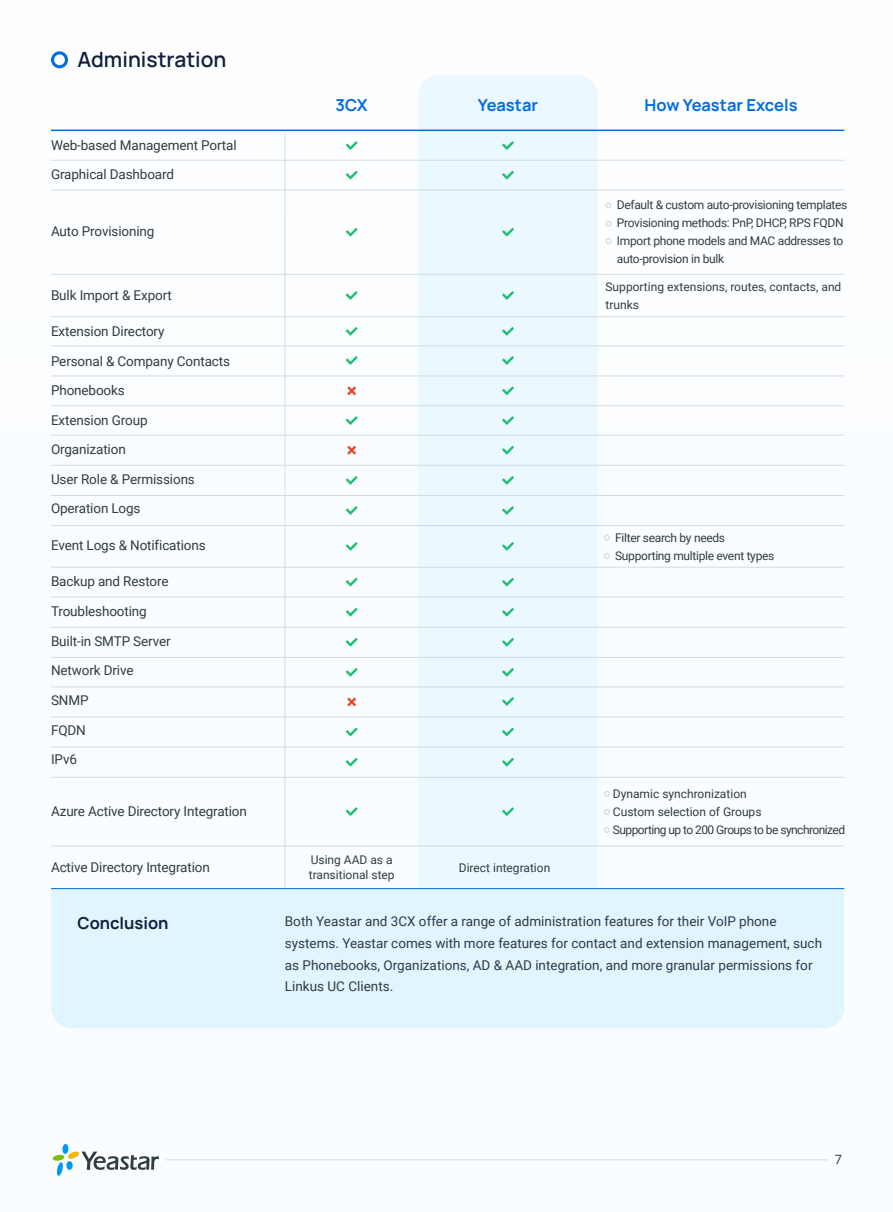
<style>
.page{position:relative;width:893px;height:1212px;background:#f5fcff}
.page>*{position:absolute;margin:0;border:0;box-sizing:border-box;transform-origin:0 0}
.三级标题{font:600 21px "Manrope";color:#101f3a}
.正文标题{font:700 16.5px "Manrope";color:#006ee1}
.正文标题-2{font:700 16.5px "Manrope";color:#101f3a}
.正文{font:13.5px/21.8px "Roboto";letter-spacing:-.01em;color:#303c42}
.t1{font:12.75px "Roboto";color:#303c42}
.小字{font:12px/18px "Roboto";letter-spacing:-.025em;color:#303c42}
.小字-2{font:12px/18px "Roboto";color:#303c42}
</style>
<div class="page">
<svg style="left:52px;top:1144px;width:107px;height:32px"></svg>
<hr style="left:166px;top:1159px;width:662px;height:1px;background:#d5dae5">
<div style="left:51px;top:889px;width:793px;height:139px;background:#e0f5ff"></div>
<div style="left:418px;top:129px;width:180px;height:717px;background:#ebf8ff"></div>
<hr style="left:51px;top:160px;width:793px;height:1px;background:#d5dae5">
<hr style="left:51px;top:190px;width:793px;height:1px;background:#d5dae5">
<hr style="left:51px;top:274px;width:793px;height:1px;background:#d5dae5">
<hr style="left:51px;top:316px;width:793px;height:1px;background:#d5dae5">
<hr style="left:51px;top:376px;width:793px;height:1px;background:#d5dae5">
<hr style="left:51px;top:405px;width:793px;height:1px;background:#d5dae5">
<hr style="left:51px;top:435px;width:793px;height:1px;background:#d5dae5">
<hr style="left:51px;top:465px;width:793px;height:1px;background:#d5dae5">
<hr style="left:51px;top:495px;width:793px;height:1px;background:#d5dae5">
<hr style="left:51px;top:525px;width:793px;height:1px;background:#d5dae5">
<hr style="left:51px;top:567px;width:793px;height:1px;background:#d5dae5">
<hr style="left:51px;top:597px;width:793px;height:1px;background:#d5dae5">
<hr style="left:51px;top:627px;width:793px;height:1px;background:#d5dae5">
<hr style="left:51px;top:657px;width:793px;height:1px;background:#d5dae5">
<hr style="left:51px;top:687px;width:793px;height:1px;background:#d5dae5">
<hr style="left:51px;top:717px;width:793px;height:1px;background:#d5dae5">
<hr style="left:51px;top:777px;width:793px;height:1px;background:#d5dae5">
<hr style="left:51px;top:747px;width:793px;height:1px;background:#d5dae5">
<hr style="left:51px;top:846px;width:793px;height:1px;background:#d5dae5">
<hr style="left:51px;top:346px;width:793px;height:1px;background:#d5dae5">
<hr style="left:285px;top:134px;width:1px;height:754px;background:#d5dae5">
<hr style="left:51px;top:130px;width:793px;height:1px;background:#006ee1">
<svg style="left:605px;top:202px;width:6px;height:6px"></svg>
<svg style="left:605px;top:221px;width:6px;height:6px"></svg>
<svg style="left:605px;top:238px;width:6px;height:6px"></svg>
<svg style="left:604px;top:535px;width:6px;height:6px"></svg>
<svg style="left:604px;top:553px;width:6px;height:6px"></svg>
<svg style="left:502px;top:141px;width:12px;height:9px"></svg>
<svg style="left:502px;top:171px;width:12px;height:9px"></svg>
<svg style="left:502px;top:228px;width:12px;height:9px"></svg>
<svg style="left:502px;top:291px;width:12px;height:9px"></svg>
<svg style="left:502px;top:327px;width:12px;height:9px"></svg>
<svg style="left:502px;top:356px;width:12px;height:9px"></svg>
<svg style="left:502px;top:386px;width:12px;height:9px"></svg>
<svg style="left:502px;top:416px;width:12px;height:9px"></svg>
<svg style="left:502px;top:446px;width:12px;height:9px"></svg>
<svg style="left:502px;top:476px;width:12px;height:9px"></svg>
<svg style="left:502px;top:506px;width:12px;height:9px"></svg>
<svg style="left:502px;top:542px;width:12px;height:9px"></svg>
<svg style="left:502px;top:578px;width:12px;height:9px"></svg>
<svg style="left:502px;top:608px;width:12px;height:9px"></svg>
<svg style="left:502px;top:638px;width:12px;height:9px"></svg>
<svg style="left:502px;top:668px;width:12px;height:9px"></svg>
<svg style="left:502px;top:697px;width:12px;height:9px"></svg>
<svg style="left:502px;top:727px;width:12px;height:9px"></svg>
<svg style="left:502px;top:758px;width:12px;height:9px"></svg>
<svg style="left:502px;top:807px;width:12px;height:9px"></svg>
<svg style="left:346px;top:141px;width:12px;height:9px"></svg>
<svg style="left:346px;top:171px;width:12px;height:9px"></svg>
<svg style="left:346px;top:228px;width:12px;height:9px"></svg>
<svg style="left:346px;top:291px;width:12px;height:9px"></svg>
<svg style="left:346px;top:327px;width:12px;height:9px"></svg>
<svg style="left:346px;top:356px;width:12px;height:9px"></svg>
<svg style="left:346px;top:416px;width:12px;height:9px"></svg>
<svg style="left:346px;top:476px;width:12px;height:9px"></svg>
<svg style="left:346px;top:506px;width:12px;height:9px"></svg>
<svg style="left:346px;top:542px;width:12px;height:9px"></svg>
<svg style="left:346px;top:578px;width:12px;height:9px"></svg>
<svg style="left:346px;top:608px;width:12px;height:9px"></svg>
<svg style="left:346px;top:638px;width:12px;height:9px"></svg>
<svg style="left:346px;top:668px;width:12px;height:9px"></svg>
<svg style="left:346px;top:727px;width:12px;height:9px"></svg>
<svg style="left:346px;top:758px;width:12px;height:9px"></svg>
<svg style="left:346px;top:807px;width:12px;height:9px"></svg>
<svg style="left:347px;top:386px;width:9px;height:9px"></svg>
<svg style="left:347px;top:446px;width:9px;height:9px"></svg>
<svg style="left:347px;top:697px;width:9px;height:9px"></svg>
<svg style="left:51px;top:51px;width:17px;height:17px"></svg>
<svg style="left:604px;top:791px;width:6px;height:6px"></svg>
<svg style="left:604px;top:809px;width:6px;height:6px"></svg>
<svg style="left:604px;top:827px;width:6px;height:6px"></svg>
<hr style="left:51px;top:888px;width:793px;height:1px;background:#006ee1">
<p class="三级标题" style="left:77px;top:45px;width:151px">Administration</p>
<p class="正文" style="left:51px;top:134px;width:187px">Web-based Management Portal</p>
<p class="正文" style="left:51px;top:162px;width:125px">Graphical Dashboard</p>
<p class="正文" style="left:51px;top:220px;width:105px">Auto Provisioning</p>
<p class="正文" style="left:51px;top:284px;width:122px">Bulk Import &amp; Export</p>
<p class="正文" style="left:51px;top:320px;width:115px">Extension Directory</p>
<p class="正文" style="left:51px;top:349px;width:181px">Personal &amp; Company Contacts</p>
<p class="正文" style="left:51px;top:379px;width:75px">Phonebooks</p>
<p class="正文" style="left:51px;top:408px;width:98px">Extension Group</p>
<p class="正文" style="left:51px;top:438px;width:76px">Organization</p>
<p class="正文" style="left:51px;top:467px;width:145px">User Role &amp; Permissions</p>
<p class="正文" style="left:51px;top:497px;width:91px">Operation Logs</p>
<p class="正文" style="left:51px;top:534px;width:156px">Event Logs &amp; Notifications</p>
<p class="正文" style="left:51px;top:570px;width:119px">Backup and Restore</p>
<p class="正文" style="left:51px;top:600px;width:97px">Troubleshooting</p>
<p class="正文" style="left:51px;top:629px;width:121px">Built-in SMTP Server</p>
<p class="正文" style="left:51px;top:659px;width:84px">Network Drive</p>
<p class="正文" style="left:51px;top:689px;width:39px">SNMP</p>
<p class="正文" style="left:51px;top:718px;width:36px">FQDN</p>
<p class="正文" style="left:51px;top:748px;width:28px">IPv6</p>
<p class="正文" style="left:51px;top:799px;width:197px">Azure Active Directory Integration</p>
<p class="正文" style="left:51px;top:856px;width:160px">Active Directory Integration</p>
<p class="正文标题-2" style="left:78px;top:911px;width:93px">Conclusion</p>
<p class="正文标题" style="left:336px;top:93px;width:34px">3CX</p>
<p class="正文标题" style="left:478px;top:93px;width:62px">Yeastar</p>
<p class="正文标题" style="left:645px;top:93px;width:155px">How Yeastar Excels</p>
<p class="小字" style="left:617px;top:196px;width:232px">Default &amp; custom auto-provisioning templates Provisioning methods: PnP, DHCP, RPS FQDN Import phone models and MAC addresses to auto-provision in bulk</p>
<p class="小字-2" style="left:605px;top:277px;width:237px">Supporting extensions, routes, contacts, and trunks</p>
<p class="小字" style="left:615px;top:528px;width:161px">Filter search by needs<br>Supporting multiple event types</p>
<p class="小字-2" style="left:309px;top:852px;width:87px;line-height:15px">Using AAD as a transitional step</p>
<p class="小字-2" style="left:459px;top:858px;width:93px">Direct integration</p>
<p class="小字-2" style="left:613px;top:784px;width:234px">Dynamic synchronization<br>Custom selection of Groups<br>Supporting up to 200 Groups to be synchronized</p>
<p class="正文" style="left:285px;top:910px;width:539px">Both Yeastar and 3CX offer a range of administration features for their VoIP phone systems. Yeastar comes with more features for contact and extension management, such as Phonebooks, Organizations, AD &amp; AAD integration, and more granular permissions for Linkus UC Clients.</p>
<p class="t1" style="left:835px;top:1151px;width:9px">7</p>
</div>
